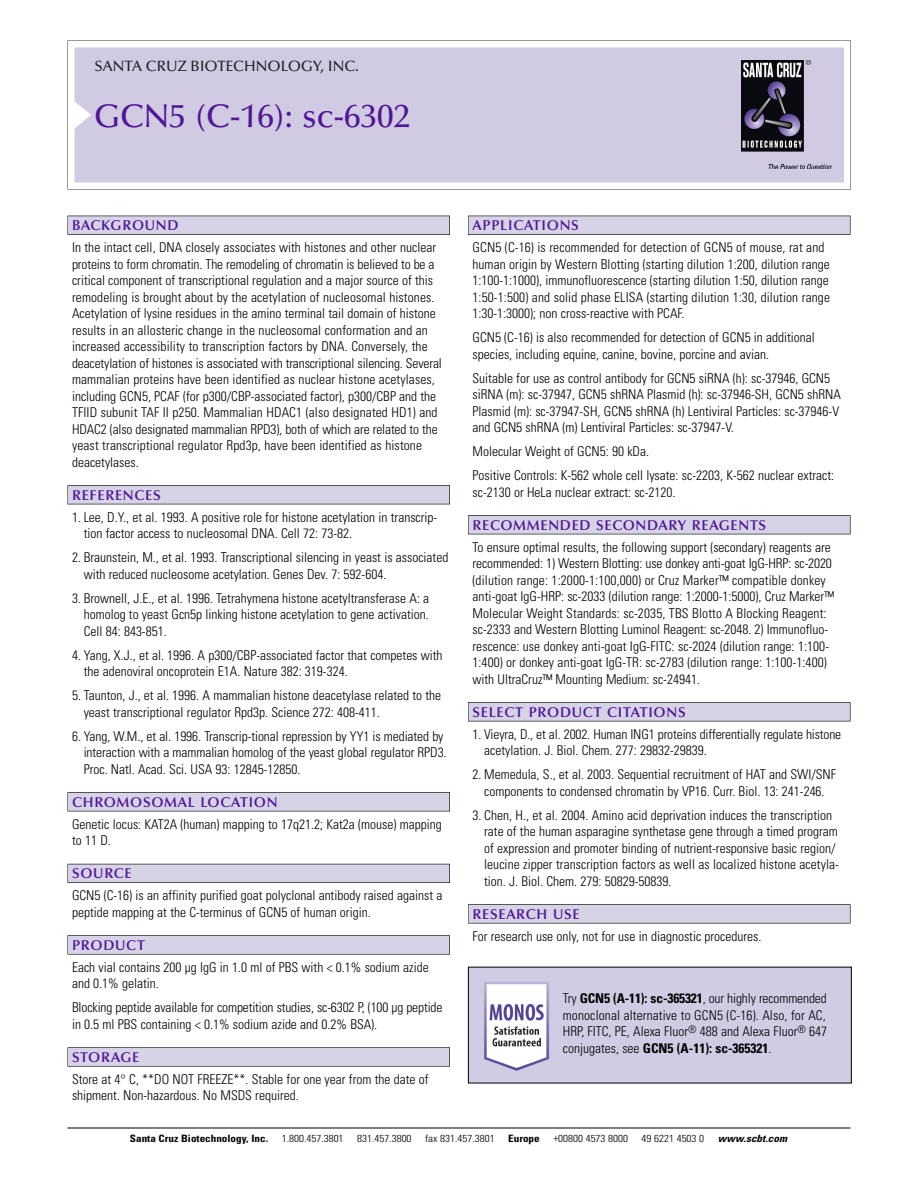
<style>
.page{position:relative;width:918px;height:1188px;background:#fff}
.page>*{position:absolute;margin:0;border:0;box-sizing:border-box;transform-origin:0 0}
.t1{font:500 33px "Optima";color:#511695}
.t2{font:500 15px "Optima";color:#231f20}
.t3{font:600 14.25px "Optima";letter-spacing:.05em;color:#511695}
.t4{font:300 condensed 13.5px/16.5px "Univers";color:#000}
.t5{font:300 condensed 10.2px "Univers";color:#000;scale:1.1 1}
.t6{font:700 condensed 10.2px "Univers";color:#000;scale:1.1 1}
.t7{font:italic 700 condensed 10.2px "Univers";letter-spacing:.005em;color:#000;scale:1.1 1}
.s1{font-weight:700}
</style>
<div class="page">
<svg style="left:68px;top:40px;width:783px;height:149px"></svg>
<div style="left:74px;top:47px;width:770px;height:135px;background:#d1cae3"></div>
<img style="left:741px;top:60px;width:90px;height:108px">
<div style="left:68px;top:216px;width:382px;height:19px;background:#525155"></div>
<div style="left:68px;top:216px;width:381px;height:18px;background:#d7d3e7"></div>
<div style="left:68px;top:485px;width:382px;height:19px;background:#525155"></div>
<div style="left:68px;top:486px;width:381px;height:18px;background:#d7d3e7"></div>
<div style="left:68px;top:792px;width:382px;height:19px;background:#545357"></div>
<div style="left:68px;top:793px;width:381px;height:18px;background:#d7d3e7"></div>
<div style="left:68px;top:864px;width:382px;height:19px;background:#54535a"></div>
<div style="left:68px;top:864px;width:381px;height:18px;background:#d7d3e7"></div>
<svg style="left:68px;top:935px;width:382px;height:20px"></svg>
<div style="left:68px;top:936px;width:381px;height:18px;background:#d7d3e7"></div>
<div style="left:68px;top:1047px;width:382px;height:20px;background:#626263"></div>
<div style="left:68px;top:1048px;width:381px;height:18px;background:#d7d3e7"></div>
<div style="left:468px;top:216px;width:382px;height:19px;background:#525155"></div>
<div style="left:468px;top:216px;width:382px;height:18px;background:#d7d3e7"></div>
<div style="left:468px;top:515px;width:382px;height:19px;background:#525155"></div>
<div style="left:468px;top:516px;width:382px;height:18px;background:#d7d3e7"></div>
<div style="left:468px;top:702px;width:382px;height:19px;background:#545357"></div>
<div style="left:468px;top:703px;width:382px;height:18px;background:#d7d3e7"></div>
<div style="left:468px;top:904px;width:382px;height:19px;background:#575759"></div>
<div style="left:468px;top:905px;width:382px;height:18px;background:#d7d3e7"></div>
<hr style="left:68px;top:1128px;width:782px;height:1px;background:#000">
<img style="left:470px;top:969px;width:380px;height:112px">
<p class="t2" style="left:94px;top:61px;width:266px">SANTA CRUZ BIOTECHNOLOGY, INC.</p>
<h1 class="t1" style="left:94px;top:103px;width:317px">GCN5 (C-16): sc-6302</h1>
<p class="t3" style="left:72px;top:219px;width:108px">BACKGROUND</p>
<p class="t4" style="left:72px;top:240px;width:371px">In the intact cell, DNA closely associates with histones and other nuclear proteins to form chromatin. The remodeling of chromatin is believed to be a critical component of transcriptional regulation and a major source of this remodeling is brought about by the acetylation of nucleosomal histones.<br>Acetylation of lysine residues in the amino terminal tail domain of histone results in an allosteric change in the nucleosomal conformation and an increased accessibility to transcription factors by DNA. Conversely, the deacetylation of histones is associated with transcriptional silencing. Several mammalian proteins have been identified as nuclear histone acetylases, including GCN5, PCAF (for p300/CBP-associated factor), p300/CBP and the TFIID subunit TAF II p250. Mammalian HDAC1 (also designated HD1) and HDAC2 (also designated mammalian RPD3), both of which are related to the yeast transcriptional regulator Rpd3p, have been identified as histone deacetylases.</p>
<p class="t3" style="left:72px;top:489px;width:90px">REFERENCES</p>
<p class="t4" style="left:84px;top:510px;width:355px;text-indent:-12px">1. Lee, D.Y., et al. 1993. A positive role for histone acetylation in transcrip&shy;tion factor access to nucleosomal DNA. Cell 72: 73-82.</p>
<p class="t4" style="left:84px;top:550px;width:366px;text-indent:-12px">2. Braunstein, M., et al. 1993. Transcriptional silencing in yeast is associated with reduced nucleosome acetylation. Genes Dev. 7: 592-604.</p>
<p class="t4" style="left:84px;top:591px;width:347px;text-align:justify;text-indent:-12px">3. Brownell, J.E., et al. 1996. Tetrahymena histone acetyltransferase A: a homolog to yeast Gcn5p linking histone acetylation to gene activation.<br>Cell 84: 843-851.</p>
<p class="t4" style="left:84px;top:648px;width:360px;text-indent:-12px">4. Yang, X.J., et al. 1996. A p300/CBP-associated factor that competes with the adenoviral oncoprotein E1A. Nature 382: 319-324.</p>
<p class="t4" style="left:84px;top:688px;width:359px;text-indent:-12px">5. Taunton, J., et al. 1996. A mammalian histone deacetylase related to the yeast transcriptional regulator Rpd3p. Science 272: 408-411.</p>
<p class="t4" style="left:84px;top:729px;width:364px;text-indent:-12px">6. Yang, W.M., et al. 1996. Transcrip-tional repression by YY1 is mediated by interaction with a mammalian homolog of the yeast global regulator RPD3.<br>Proc. Natl. Acad. Sci. USA 93: 12845-12850.</p>
<p class="t3" style="left:72px;top:796px;width:207px">CHROMOSOMAL LOCATION</p>
<p class="t4" style="left:72px;top:817px;width:371px">Genetic locus: KAT2A (human) mapping to 17q21.2; Kat2a (mouse) mapping to 11 D.</p>
<p class="t3" style="left:72px;top:868px;width:61px">SOURCE</p>
<p class="t4" style="left:72px;top:888px;width:372px">GCN5 (C-16) is an affinity purified goat polyclonal antibody raised against a peptide mapping at the C-terminus of GCN5 of human origin.</p>
<p class="t3" style="left:72px;top:939px;width:74px">PRODUCT</p>
<p class="t4" style="left:72px;top:960px;width:358px">Each vial contains 200 µg IgG in 1.0 ml of PBS with &lt; 0.1% sodium azide and 0.1% gelatin.</p>
<p class="t4" style="left:72px;top:1000px;width:372px">Blocking peptide available for competition studies, sc-6302 P, (100 µg peptide in 0.5 ml PBS containing &lt; 0.1% sodium azide and 0.2% BSA).</p>
<p class="t3" style="left:72px;top:1051px;width:69px">STORAGE</p>
<p class="t4" style="left:72px;top:1072px;width:358px">Store at 4° C, **DO NOT FREEZE**. Stable for one year from the date of shipment. Non-hazardous. No MSDS required.</p>
<p class="t3" style="left:473px;top:219px;width:108px">APPLICATIONS</p>
<p class="t4" style="left:473px;top:240px;width:359px">GCN5 (C-16) is recommended for detection of GCN5 of mouse, rat and human origin by Western Blotting (starting dilution 1:200, dilution range 1:100-1:1000), immunofluorescence (starting dilution 1:50, dilution range 1:50-1:500) and solid phase ELISA (starting dilution 1:30, dilution range 1:30-1:3000); non cross-reactive with PCAF.</p>
<p class="t4" style="left:473px;top:330px;width:344px">GCN5 (C-16) is also recommended for detection of GCN5 in additional species, including equine, canine, bovine, porcine and avian.</p>
<p class="t4" style="left:473px;top:371px;width:370px">Suitable for use as control antibody for GCN5 siRNA (h): sc-37946, GCN5 siRNA (m): sc-37947, GCN5 shRNA Plasmid (h): sc-37946-SH, GCN5 shRNA Plasmid (m): sc-37947-SH, GCN5 shRNA (h) Lentiviral Particles: sc-37946-V and GCN5 shRNA (m) Lentiviral Particles: sc-37947-V.</p>
<p class="t4" style="left:473px;top:440px;width:363px;line-height:24px">Molecular Weight of GCN5: 90 kDa.<br>Positive Controls: K-562 whole cell lysate: sc-2203, K-562 nuclear extract:</p>
<p class="t4" style="left:473px;top:485px;width:205px">sc-2130 or HeLa nuclear extract: sc-2120.</p>
<p class="t3" style="left:473px;top:519px;width:295px">RECOMMENDED SECONDARY REAGENTS</p>
<p class="t4" style="left:473px;top:540px;width:363px">To ensure optimal results, the following support (secondary) reagents are recommended: 1) Western Blotting: use donkey anti-goat IgG-HRP: sc-2020 (dilution range: 1:2000-1:100,000) or Cruz Marker™ compatible donkey anti-goat IgG-HRP: sc-2033 (dilution range: 1:2000-1:5000), Cruz Marker™ Molecular Weight Standards: sc-2035, TBS Blotto A Blocking Reagent: sc-2333 and Western Blotting Luminol Reagent: sc-2048. 2) Immunofluo&shy;rescence: use donkey anti-goat IgG-FITC: sc-2024 (dilution range: 1:100- 1:400) or donkey anti-goat IgG-TR: sc-2783 (dilution range: 1:100-1:400) with UltraCruz™ Mounting Medium: sc-24941.</p>
<p class="t3" style="left:473px;top:706px;width:215px">SELECT PRODUCT CITATIONS</p>
<p class="t4" style="left:484px;top:727px;width:359px;text-indent:-12px">1. Vieyra, D., et al. 2002. Human ING1 proteins differentially regulate histone acetylation. J. Biol. Chem. 277: 29832-29839.</p>
<p class="t4" style="left:473px;top:767px;width:365px;text-align:center">2. Memedula, S., et al. 2003. Sequential recruitment of HAT and SWI/SNF components to condensed chromatin by VP16. Curr. Biol. 13: 241-246.</p>
<p class="t4" style="left:484px;top:808px;width:356px;text-indent:-12px">3. Chen, H., et al. 2004. Amino acid deprivation induces the transcription rate of the human asparagine synthetase gene through a timed program of expression and promoter binding of nutrient-responsive basic region/ leucine zipper transcription factors as well as localized histone acetyla&shy;tion. J. Biol. Chem. 279: 50829-50839.</p>
<p class="t3" style="left:473px;top:908px;width:109px">RESEARCH USE</p>
<p class="t4" style="left:473px;top:929px;width:290px">For research use only, not for use in diagnostic procedures.</p>
<p class="t4" style="left:563px;top:991px;width:266px;text-align:justify">Try <span class="s1">GCN5 (A-11): sc-365321</span>, our highly recommended monoclonal alternative to GCN5 (C-16). Also, for AC, HRP, FITC, PE, Alexa Fluor<sup>®</sup> 488 and Alexa Fluor<sup>®</sup> 647 conjugates, see <span class="s1">GCN5 (A-11): sc-365321</span>.</p>
<p class="t6" style="left:130px;top:1135px;width:127px">Santa Cruz Biotechnology, Inc.</p>
<p class="t5" style="left:282px;top:1135px;width:58px">1.800.457.3801</p>
<p class="t5" style="left:357px;top:1135px;width:51px">831.457.3800</p>
<p class="t5" style="left:425px;top:1135px;width:65px">fax 831.457.3801</p>
<p class="t6" style="left:508px;top:1135px;width:30px">Europe</p>
<p class="t5" style="left:553px;top:1135px;width:69px">+00800 4573 8000</p>
<p class="t5" style="left:642px;top:1135px;width:58px">49 6221 4503 0</p>
<p class="t7" style="left:718px;top:1135px;width:64px">www.scbt.com</p>
</div>
